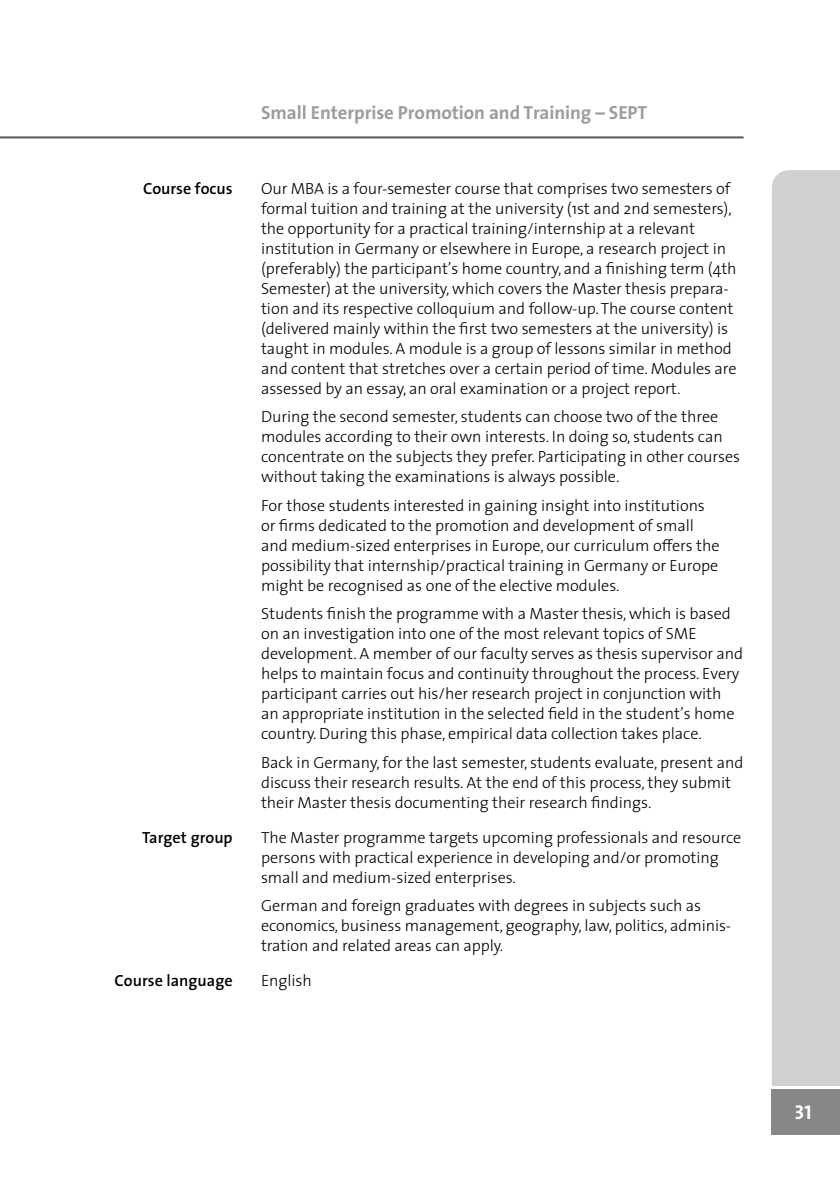
<style>
.page{position:relative;width:840px;height:1191px;background:#fff}
.page>*{position:absolute;margin:0;border:0;box-sizing:border-box;transform-origin:0 0}
.t1{font:20px "The Sans Bold Caps";color:#fff}
.t2{font:700 19px "The Sans";letter-spacing:-.005em;color:#9d9d9c}
.t3{font:300 16.2px/20px "The Sans";letter-spacing:-.005em;color:#000}
.t4{font:600 16.2px "The Sans";color:#000}
</style>
<div class="page">
<div style="left:772px;top:170px;width:67px;height:916px;background:#d0d0d0"></div>
<div style="left:771px;top:1089px;width:68px;height:45px;background:#878787"></div>
<hr style="left:0;top:136px;width:743px;height:2px;background:#575756">
<p class="t2" style="left:261px;top:97px;width:387px">Small Enterprise Promotion and Training – SEPT</p>
<p class="t4" style="left:143px;top:175px;width:91px">Course focus</p>
<p class="t3" style="left:261px;top:178px;width:477px">Our MBA is a four-semester course that comprises two semesters of formal tuition and training at the university (1st and 2nd semesters), the opportunity for a practical training/internship at a relevant institution in Germany or elsewhere in Europe, a research project in (preferably) the participant’s home country, and a finishing term (4th Semester) at the university, which covers the Master thesis prepara&shy;tion and its respective colloquium and follow-up. The course content (delivered mainly within the first two semesters at the university) is taught in modules. A module is a group of lessons similar in method and content that stretches over a certain period of time. Modules are assessed by an essay, an oral examination or a project report.</p>
<p class="t3" style="left:261px;top:406px;width:480px">During the second semester, students can choose two of the three modules according to their own interests. In doing so, students can concentrate on the subjects they prefer. Participating in other courses without taking the examinations is always possible.</p>
<p class="t3" style="left:261px;top:495px;width:460px">For those students interested in gaining insight into institutions or firms dedicated to the promotion and development of small and medium-sized enterprises in Europe, our curriculum offers the possibility that internship/practical training in Germany or Europe might be recognised as one of the elective modules.</p>
<p class="t3" style="left:261px;top:603px;width:483px">Students finish the programme with a Master thesis, which is based on an investigation into one of the most relevant topics of SME development. A member of our faculty serves as thesis supervisor and helps to maintain focus and continuity throughout the process. Every participant carries out his/her research project in conjunction with an appropriate institution in the selected field in the student’s home country. During this phase, empirical data collection takes place.</p>
<p class="t3" style="left:261px;top:752px;width:483px">Back in Germany, for the last semester, students evaluate, present and discuss their research results. At the end of this process, they submit their Master thesis documenting their research findings.</p>
<p class="t4" style="left:142px;top:824px;width:92px">Target group</p>
<p class="t3" style="left:261px;top:827px;width:481px">The Master programme targets upcoming professionals and resource persons with practical experience in developing and/or promoting small and medium-sized enterprises.</p>
<p class="t3" style="left:261px;top:895px;width:471px">German and foreign graduates with degrees in subjects such as economics, business management, geography, law, politics, adminis&shy;tration and related areas can apply.</p>
<p class="t4" style="left:115px;top:967px;width:119px">Course language</p>
<p class="t3" style="left:261px;top:970px;width:52px">English</p>
<p class="t1" style="left:794px;top:1095px;width:18px">31</p>
</div>
